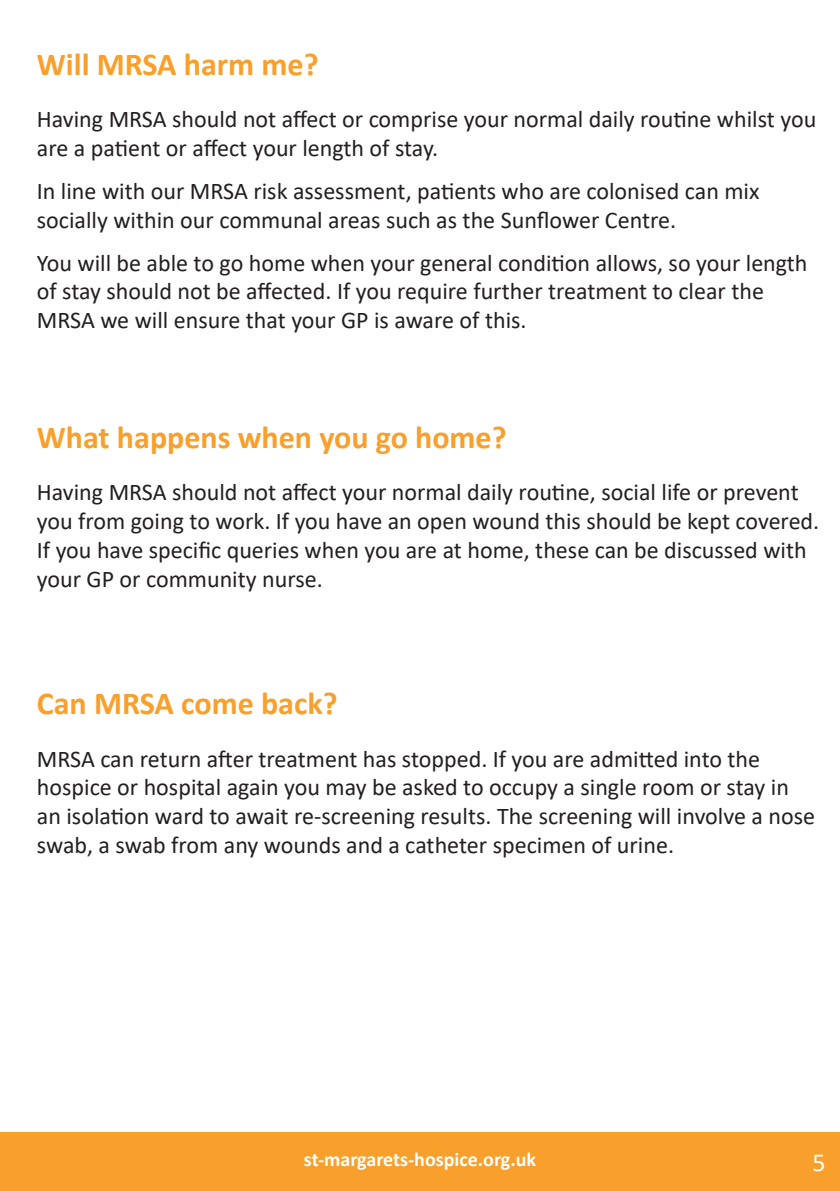
<style>
.page{position:relative;width:840px;height:1191px;background:#fff}
.page>*{position:absolute;margin:0;border:0;box-sizing:border-box;transform-origin:0 0}
.t1{font:700 32px "Calibri";color:#f99f2b}
.t2{font:26px "Calibri";color:#fff}
.t3{font:24px/28.8px "Calibri";color:#231f20}
.t4{font:700 20px "Calibri";color:#fff}
</style>
<div class="page">
<div style="left:0;top:1132px;width:839px;height:59px;background:#f99f2b"></div>
<h1 class="t1" style="left:37px;top:41px;width:283px">Will MRSA harm me?</h1>
<p class="t3" style="left:37px;top:104px;width:780px">Having MRSA should not affect or comprise your normal daily routine whilst you are a patient or affect your length of stay.</p>
<p class="t3" style="left:37px;top:176px;width:723px">In line with our MRSA risk assessment, patients who are colonised can mix socially within our communal areas such as the Sunflower Centre.</p>
<p class="t3" style="left:37px;top:247px;width:771px">You will be able to go home when your general condition allows, so your length of stay should not be affected. If you require further treatment to clear the<br>MRSA we will ensure that your GP is aware of this.</p>
<h1 class="t1" style="left:37px;top:414px;width:471px">What happens when you go home?</h1>
<p class="t3" style="left:37px;top:477px;width:783px">Having MRSA should not affect your normal daily routine, social life or prevent you from going to work. If you have an open wound this should be kept covered.<br>If you have specific queries when you are at home, these can be discussed with your GP or community nurse.</p>
<h1 class="t1" style="left:37px;top:680px;width:302px">Can MRSA come back?</h1>
<p class="t3" style="left:37px;top:743px;width:779px">MRSA can return after treatment has stopped. If you are admitted into the hospice or hospital again you may be asked to occupy a single room or stay in an isolation ward to await re-screening results. The screening will involve a nose swab, a swab from any wounds and a catheter specimen of urine.</p>
<p class="t4" style="left:304px;top:1145px;width:233px">st-margarets-hospice.org.uk</p>
<p class="t2" style="left:812px;top:1144px;width:15px">5</p>
</div>
